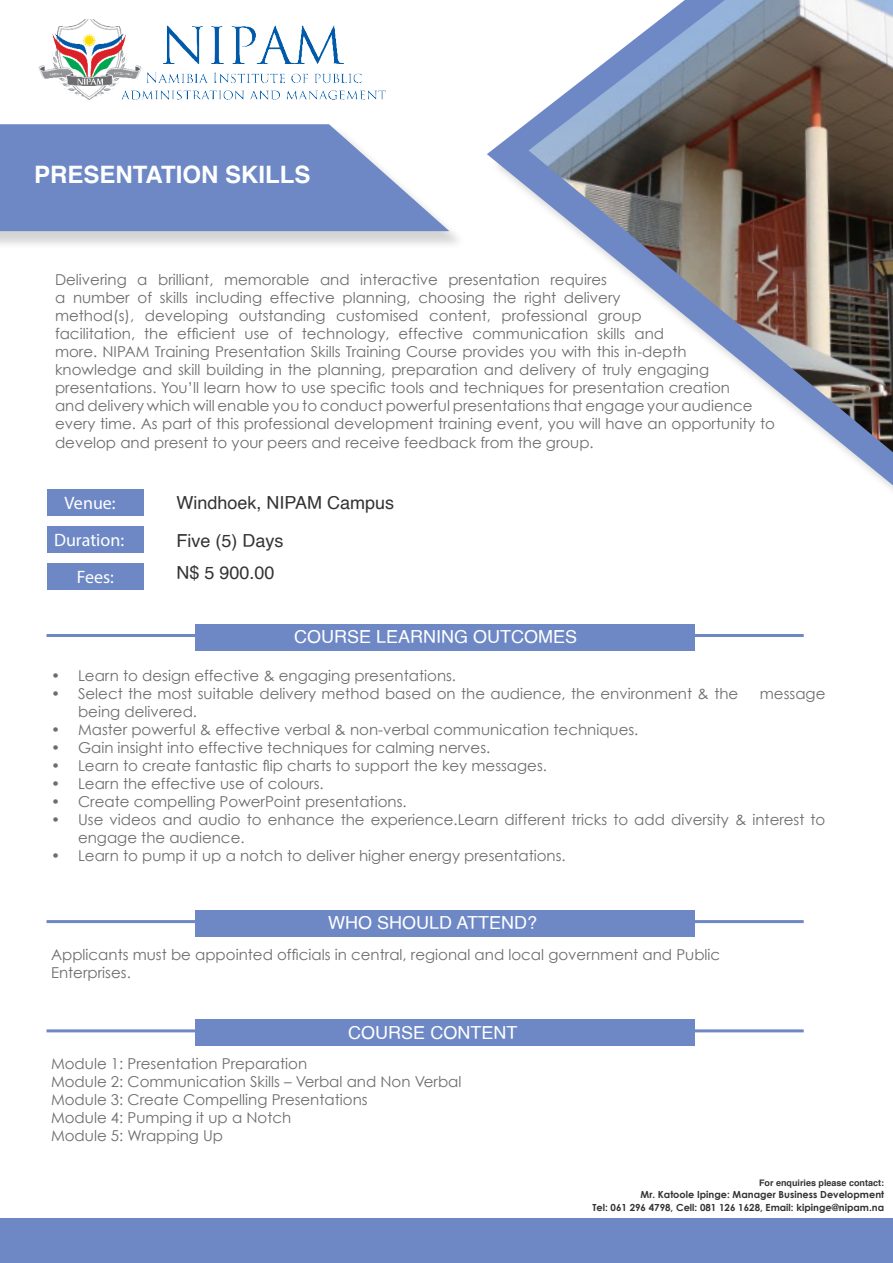
<style>
.page{position:relative;width:893px;height:1263px;background:#fff}
.page>*{position:absolute;margin:0;border:0;box-sizing:border-box;transform-origin:0 0}
.t1{font:700 24px "Helvetica";color:#fff}
.t2{font:18px "Helvetica";color:#fff}
.t3{font:18px "Helvetica";color:#333}
.t4{font:18px "Myriad Pro";color:#fff}
.t5{font:15px/18px "Century Gothic";color:#6c6d70}
.t6{font:700 9.75px "Century Gothic";color:#333}
.t7{font:700 9px "Helvetica";color:#333}
</style>
<div class="page">
<div style="left:0;top:1218px;width:893px;height:45px;background:#6d88c5"></div>
<div style="left:47px;top:489px;width:97px;height:27px;background:#6d88c5"></div>
<div style="left:47px;top:526px;width:97px;height:27px;background:#6d88c5"></div>
<div style="left:47px;top:563px;width:97px;height:27px;background:#6d88c5"></div>
<div style="left:196px;top:624px;width:499px;height:26px;background:#6d88c5"></div>
<div style="left:196px;top:910px;width:499px;height:26px;background:#6d88c5"></div>
<div style="left:196px;top:1019px;width:499px;height:26px;background:#6d88c5"></div>
<hr style="left:46px;top:634px;width:758px;height:3px;background:#6d88c5">
<hr style="left:46px;top:920px;width:758px;height:3px;background:#6d88c5">
<hr style="left:46px;top:1029px;width:758px;height:3px;background:#6d88c5">
<img style="left:38px;top:19px;width:347px;height:81px">
<div style="left:0;top:126px;width:467px;height:124px;background:#000;opacity:.17"></div>
<svg style="left:0;top:124px;width:449px;height:107px;background:#8097cc"></svg>
<div style="left:490px;top:0;width:403px;height:641px;background:#fff"></div>
<svg style="left:487px;top:122px;width:406px;height:363px"></svg>
<img style="left:528px;top:0;width:365px;height:452px">
<p class="t1" style="left:34px;top:155px;width:278px">PRESENTATION SKILLS</p>
<p class="t5" style="left:55px;top:271px;width:722px">Delivering a brilliant, memorable and interactive presentation requires<br>a number of skills including effective planning, choosing the right delivery<br>method(s), developing outstanding customised content, professional group<br>facilitation, the efficient use of technology, effective communication skills and<br>more. NIPAM Training Presentation Skills Training Course provides you with this in-depth<br>knowledge and skill building in the planning, preparation and delivery of truly engaging presentations. You’ll learn how to use specific tools and techniques for presentation creation<br>and delivery which will enable you to conduct powerful presentations that engage your audience every time. As part of this professional development training event, you will have an opportunity to develop and present to your peers and receive feedback from the group.</p>
<p class="t4" style="left:65px;top:491px;width:53px">Venue:</p>
<p class="t4" style="left:54px;top:529px;width:72px">Duration:</p>
<p class="t4" style="left:77px;top:566px;width:39px">Fees:</p>
<p class="t3" style="left:176px;top:488px;width:219px">Windhoek, NIPAM Campus</p>
<p class="t3" style="left:176px;top:526px;width:109px">Five (5) Days</p>
<p class="t3" style="left:176px;top:559px;width:100px">N$ 5 900.00</p>
<p class="t2" style="left:294px;top:623px;width:285px">COURSE LEARNING OUTCOMES</p>
<p class="t5" style="left:51px;top:666px;width:407px">• Learn to design effective &amp; engaging presentations.</p>
<p class="t5" style="left:51px;top:684px;width:689px">• Select the most suitable delivery method based on the audience, the environment &amp; the</p>
<p class="t5" style="left:760px;top:684px;width:67px">message</p>
<p class="t5" style="left:78px;top:702px;width:121px">being delivered.</p>
<p class="t5" style="left:51px;top:720px;width:589px">• Master powerful &amp; effective verbal &amp; non-verbal communication techniques.</p>
<p class="t5" style="left:51px;top:738px;width:441px">• Gain insight into effective techniques for calming nerves.</p>
<p class="t5" style="left:51px;top:756px;width:497px">• Learn to create fantastic flip charts to support the key messages.</p>
<p class="t5" style="left:51px;top:774px;width:274px">• Learn the effective use of colours.</p>
<p class="t5" style="left:51px;top:792px;width:357px">• Create compelling PowerPoint presentations.</p>
<p class="t5" style="left:78px;top:810px;width:749px;text-indent:-27px">• Use videos and audio to enhance the experience.Learn different tricks to add diversity &amp; interest to engage the audience.</p>
<p class="t5" style="left:51px;top:846px;width:516px">• Learn to pump it up a notch to deliver higher energy presentations.</p>
<p class="t2" style="left:328px;top:909px;width:210px">WHO SHOULD ATTEND?</p>
<p class="t5" style="left:51px;top:945px;width:671px">Applicants must be appointed officials in central, regional and local government and Public</p>
<p class="t5" style="left:51px;top:963px;width:81px">Enterprises.</p>
<p class="t2" style="left:348px;top:1018px;width:171px">COURSE CONTENT</p>
<p class="t5" style="left:51px;top:1054px;width:258px">Module 1: Presentation Preparation</p>
<p class="t5" style="left:51px;top:1072px;width:412px">Module 2: Communication Skills – Verbal and Non Verbal</p>
<p class="t5" style="left:51px;top:1090px;width:318px">Module 3: Create Compelling Presentations</p>
<p class="t5" style="left:51px;top:1108px;width:242px">Module 4: Pumping it up a Notch</p>
<p class="t5" style="left:51px;top:1126px;width:174px">Module 5: Wrapping Up</p>
<p class="t7" style="left:759px;top:1175px;width:127px">For enquiries please contact:</p>
<p class="t6" style="left:641px;top:1189px;width:245px">Mr. Katoole Ipinge: Manager Business Development</p>
<p class="t6" style="left:592px;top:1202px;width:293px">Tel: 061 296 4798, Cell: 081 126 1628, Email: kipinge@nipam.na</p>
</div>
